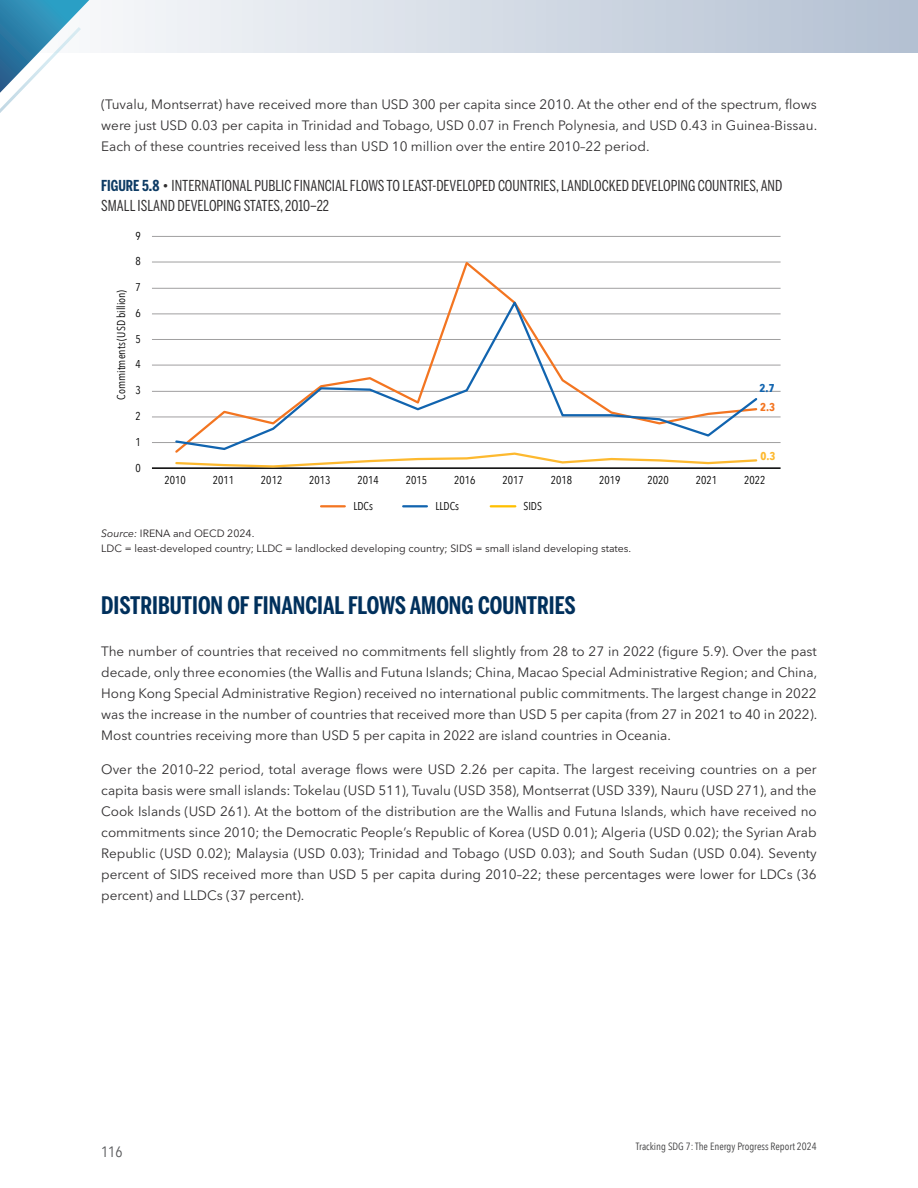
<style>
.page{position:relative;width:918px;height:1188px;background:#fff}
.page>*{position:absolute;margin:0;border:0;box-sizing:border-box;transform-origin:0 0}
.t1{font:700 24px "Benton Sans Comp";color:#00305c}
.Figure-Title{font:15px/19.5px "Benton Sans Comp";color:#312f30}
.t2{font:15px "Avenir Next Condensed";color:#57585a}
.bodytext{font:13.5px/21px "Avenir Next W1 G";color:#312f30;text-align:justify}
.t3{font:11.4px "Avenir Next Condensed";color:#000}
.t4{font:700 11.4px/19.6px "Avenir Next Condensed";color:#1164af}
.t5{font:700 11.4px "Avenir Next Condensed";color:#fdb92f}
.note{font:10.5px "Avenir Next W1 G";color:#231f20}
.t6{font:10.5px "Avenir Next Condensed";color:#3e3e3f}
.source_note_alone{font:10.5px "Avenir Next W1 G";color:#231f20}
.s1{font-weight:700;color:#0d3b64}
.s2{color:#f37521}
.s3{font-style:italic}
</style>
<div class="page">
<svg style="left:125px;top:0;width:793px;height:53px;background:#d2dae4"></svg>
<svg style="left:0;top:0;width:125px;height:113px"></svg>
<hr style="left:152px;top:442px;width:629px;height:1px;background:#a09fa0">
<hr style="left:152px;top:417px;width:629px;height:1px;background:#a09fa0">
<hr style="left:152px;top:391px;width:629px;height:1px;background:#a09fa0">
<hr style="left:152px;top:365px;width:629px;height:1px;background:#a09fa0">
<hr style="left:152px;top:339px;width:629px;height:1px;background:#a09fa0">
<hr style="left:152px;top:314px;width:629px;height:1px;background:#a09fa0">
<hr style="left:152px;top:288px;width:629px;height:1px;background:#a09fa0">
<hr style="left:152px;top:262px;width:629px;height:1px;background:#a09fa0">
<hr style="left:152px;top:236px;width:629px;height:1px;background:#a09fa0">
<hr style="left:152px;top:467px;width:629px;height:2px;background:#000">
<svg style="left:173px;top:261px;width:586px;height:157px"></svg>
<svg style="left:174px;top:298px;width:585px;height:153px"></svg>
<svg style="left:174px;top:451px;width:585px;height:18px"></svg>
<hr style="left:321px;top:505px;width:24px;height:2px;background:#f37521">
<hr style="left:403px;top:505px;width:24px;height:2px;background:#1164af">
<hr style="left:491px;top:505px;width:24px;height:2px;background:#ffc000">
<p class="t3" style="left:160px;top:93px;width:23px">2010</p>
<p class="t3" style="left:208px;top:93px;width:23px">2011</p>
<p class="t3" style="left:258px;top:93px;width:23px">2012</p>
<p class="t3" style="left:307px;top:93px;width:23px">2013</p>
<p class="t3" style="left:357px;top:93px;width:23px">2014</p>
<p class="t3" style="left:407px;top:93px;width:23px">2015</p>
<p class="t3" style="left:455px;top:93px;width:23px">2016</p>
<p class="t3" style="left:504px;top:93px;width:23px">2017</p>
<p class="t3" style="left:552px;top:93px;width:23px">2018</p>
<p class="t3" style="left:601px;top:93px;width:23px">2019</p>
<p class="t3" style="left:649px;top:93px;width:23px">2020</p>
<p class="t3" style="left:698px;top:93px;width:23px">2021</p>
<p class="t3" style="left:746px;top:93px;width:23px">2022</p>
<p class="t3" style="left:165px;top:120px;width:20px">Loan</p>
<p class="t3" style="left:217px;top:120px;width:73px">Concessional loan</p>
<p class="t3" style="left:322px;top:120px;width:44px">Other debt</p>
<p class="t3" style="left:411px;top:120px;width:27px">Grants</p>
<p class="t3" style="left:481px;top:120px;width:26px">Equity</p>
<p class="t3" style="left:548px;top:120px;width:110px">Guarantees and credit lines</p>
<p class="t3" style="left:693px;top:120px;width:76px">Mezzanine finance</p>
<p class="bodytext" style="left:101px;top:93px;width:717px">(Tuvalu, Montserrat) have received more than USD 300 per capita since 2010. At the other end of the spectrum, flows were just USD 0.03 per capita in Trinidad and Tobago, USD 0.07 in French Polynesia, and USD 0.43 in Guinea-Bissau.<br>Each of these countries received less than USD 10 million over the entire 2010–22 period.</p>
<p class="Figure-Title" style="left:101px;top:176px;width:683px"><span class="s1">FIGURE 5.8</span> • INTERNATIONAL PUBLIC FINANCIAL FLOWS TO LEAST-DEVELOPED COUNTRIES, LANDLOCKED DEVELOPING COUNTRIES, AND<br>SMALL ISLAND DEVELOPING STATES, 2010–22</p>
<p class="t3" style="left:136px;top:226px;width:7px">9</p>
<p class="t3" style="left:111px;top:400px;width:111px;rotate:-90deg">Commitments (USD billion)</p>
<p class="t3" style="left:136px;top:252px;width:7px">8</p>
<p class="t3" style="left:136px;top:277px;width:7px">7</p>
<p class="t3" style="left:136px;top:303px;width:7px">6</p>
<p class="t3" style="left:136px;top:329px;width:7px">5</p>
<p class="t3" style="left:136px;top:355px;width:7px">4</p>
<p class="t3" style="left:136px;top:380px;width:7px">3</p>
<p class="t3" style="left:136px;top:406px;width:7px">2</p>
<p class="t3" style="left:136px;top:432px;width:7px">1</p>
<p class="t3" style="left:136px;top:458px;width:7px">0</p>
<p class="t4" style="left:760px;top:378px;width:17px">2.7<br><span class="s2">2.3</span></p>
<p class="t5" style="left:760px;top:449px;width:16px">0.3</p>
<p class="t3" style="left:164px;top:471px;width:23px">2010</p>
<p class="t3" style="left:213px;top:471px;width:23px">2011</p>
<p class="t3" style="left:261px;top:471px;width:23px">2012</p>
<p class="t3" style="left:309px;top:471px;width:23px">2013</p>
<p class="t3" style="left:358px;top:471px;width:23px">2014</p>
<p class="t3" style="left:406px;top:471px;width:23px">2015</p>
<p class="t3" style="left:454px;top:471px;width:23px">2016</p>
<p class="t3" style="left:503px;top:471px;width:23px">2017</p>
<p class="t3" style="left:551px;top:471px;width:23px">2018</p>
<p class="t3" style="left:599px;top:471px;width:23px">2019</p>
<p class="t3" style="left:648px;top:471px;width:23px">2020</p>
<p class="t3" style="left:696px;top:471px;width:23px">2021</p>
<p class="t3" style="left:744px;top:471px;width:23px">2022</p>
<p class="t3" style="left:353px;top:496px;width:21px">LDCs</p>
<p class="t3" style="left:435px;top:496px;width:25px">LLDCs</p>
<p class="t3" style="left:523px;top:496px;width:20px">SIDS</p>
<p class="source_note_alone" style="left:101px;top:525px;width:155px"><span class="s3">Source:</span> IRENA and OECD 2024.</p>
<p class="note" style="left:101px;top:540px;width:532px">LDC = least-developed country; LLDC = landlocked developing country; SIDS = small island developing states.</p>
<p class="t1" style="left:101px;top:592px;width:476px">DISTRIBUTION OF FINANCIAL FLOWS AMONG COUNTRIES</p>
<p class="bodytext" style="left:101px;top:639px;width:718px">The number of countries that received no commitments fell slightly from 28 to 27 in 2022 (figure 5.9). Over the past decade, only three economies (the Wallis and Futuna Islands; China, Macao Special Administrative Region; and China, Hong Kong Special Administrative Region) received no international public commitments. The largest change in 2022 was the increase in the number of countries that received more than USD 5 per capita (from 27 in 2021 to 40 in 2022).<br>Most countries receiving more than USD 5 per capita in 2022 are island countries in Oceania.</p>
<p class="bodytext" style="left:101px;top:758px;width:717px">Over the 2010–22 period, total average flows were USD 2.26 per capita. The largest receiving countries on a per capita basis were small islands: Tokelau (USD 511), Tuvalu (USD 358), Montserrat (USD 339), Nauru (USD 271), and the Cook Islands (USD 261). At the bottom of the distribution are the Wallis and Futuna Islands, which have received no commitments since 2010; the Democratic People’s Republic of Korea (USD 0.01); Algeria (USD 0.02); the Syrian Arab Republic (USD 0.02); Malaysia (USD 0.03); Trinidad and Tobago (USD 0.03); and South Sudan (USD 0.04). Seventy percent of SIDS received more than USD 5 per capita during 2010–22; these percentages were lower for LDCs (36 percent) and LLDCs (37 percent).</p>
<p class="t2" style="left:101px;top:1139px;width:23px">116</p>
<p class="t6" style="left:636px;top:1138px;width:182px">Tracking SDG 7: The Energy Progress Report 2024</p>
</div>
